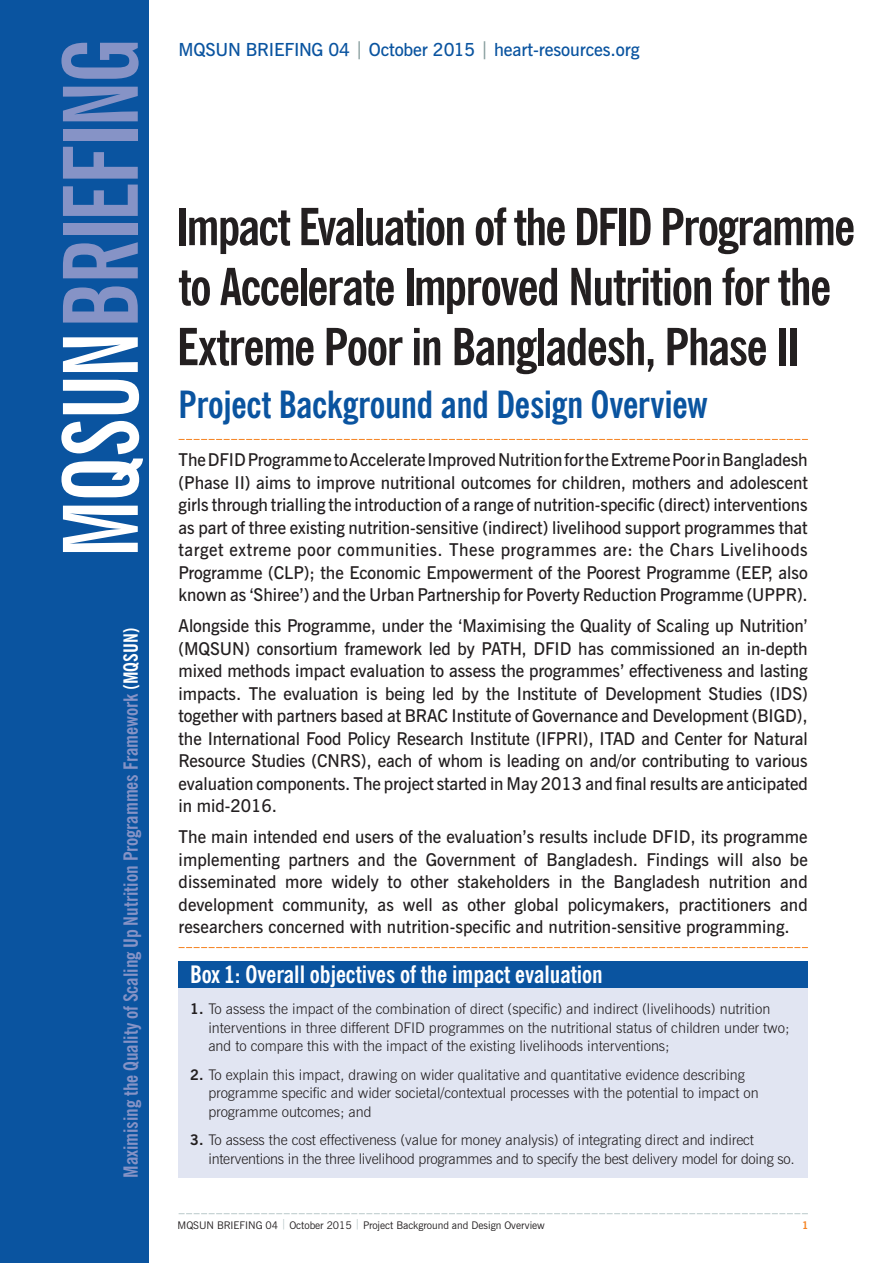
<style>
.page{position:relative;width:893px;height:1263px;background:#fff}
.page>*{position:absolute;margin:0;border:0;box-sizing:border-box;transform-origin:0 0}
.t1{font:700 extra-condensed 103.5px "News Gothic BT";letter-spacing:-.015em;color:#8693c6}
.t2{font:700 condensed 51px/60px "News Gothic BT";letter-spacing:-.03em;color:#231f20}
.t3{font:700 condensed 37.5px "News Gothic BT";letter-spacing:-.01em;color:#0a54a0}
.t4{font:700 condensed 24px "News Gothic BT";color:#fff}
.t5{font:700 condensed 19.5px "News Gothic BT";color:#8693c6}
.t6{font:600 18px "News Gothic BT";letter-spacing:-.005em;color:#0a54a0}
.t7{font:600 17.7px/22.5px "News Gothic BT";letter-spacing:-.005em;color:#231f20;text-align:justify}
.t8{font:300 14.7px/18.8px "News Gothic BT";color:#231f20}
.t9{font:10.5px "News Gothic BT";color:#231f20}
.t10{font:700 10.5px "News Gothic BT";color:#f58220}
.s1{color:#fff}
.s2{color:#859c9c}
.s3{font-weight:700}
.s4{color:#bac9ca}
</style>
<div class="page">
<div style="left:0;top:0;width:148px;height:1263px;background:#0a54a0"></div>
<svg style="left:179px;top:439px;width:629px;height:1px"></svg>
<svg style="left:179px;top:947px;width:629px;height:1px"></svg>
<svg style="left:179px;top:1213px;width:629px;height:1px"></svg>
<div style="left:179px;top:961px;width:629px;height:28px;background:#0a54a0"></div>
<div style="left:179px;top:989px;width:629px;height:189px;background:#e1e5f2"></div>
<h1 class="t1" style="left:38px;top:558px;width:522px;rotate:-90deg"><span class="s1">MQSUN</span>BRIEFING</h1>
<p class="t5" style="left:119px;top:1178px;width:552px;rotate:-90deg">Maximising the Quality of Scaling Up Nutrition Programmes Framework <span class="s1">(MQSUN)</span></p>
<p class="t6" style="left:179px;top:39px;width:462px">MQSUN BRIEFING 04 <span class="s2">|</span> October 2015 <span class="s2">|</span> heart-resources.org</p>
<h2 class="t2" style="left:176px;top:196px;width:681px">Impact Evaluation of the DFID Programme to Accelerate Improved Nutrition for the<br>Extreme Poor in Bangladesh, Phase II</h2>
<h3 class="t3" style="left:179px;top:381px;width:531px">Project Background and Design Overview</h3>
<p class="t7" style="left:179px;top:449px;width:631px">The DFID Programme to Accelerate Improved Nutrition for the Extreme Poor in Bangladesh (Phase II) aims to improve nutritional outcomes for children, mothers and adolescent girls through trialling the introduction of a range of nutrition-specific (direct) interventions as part of three existing nutrition-sensitive (indirect) livelihood support programmes that target extreme poor communities. These programmes are: the Chars Livelihoods Programme (CLP); the Economic Empowerment of the Poorest Programme (EEP, also known as ‘Shiree’) and the Urban Partnership for Poverty Reduction Programme (UPPR).</p>
<p class="t7" style="left:179px;top:615px;width:631px">Alongside this Programme, under the ‘Maximising the Quality of Scaling up Nutrition’ (MQSUN) consortium framework led by PATH, DFID has commissioned an in-depth mixed methods impact evaluation to assess the programmes’ effectiveness and lasting impacts. The evaluation is being led by the Institute of Development Studies (IDS) together with partners based at BRAC Institute of Governance and Development (BIGD), the International Food Policy Research Institute (IFPRI), ITAD and Center for Natural Resource Studies (CNRS), each of whom is leading on and/or contributing to various evaluation components. The project started in May 2013 and final results are anticipated in mid-2016.</p>
<p class="t7" style="left:179px;top:826px;width:631px">The main intended end users of the evaluation’s results include DFID, its programme implementing partners and the Government of Bangladesh. Findings will also be disseminated more widely to other stakeholders in the Bangladesh nutrition and development community, as well as other global policymakers, practitioners and researchers concerned with nutrition-specific and nutrition-sensitive programming.</p>
<h3 class="t4" style="left:190px;top:959px;width:414px">Box 1: Overall objectives of the impact evaluation</h3>
<p class="t8" style="left:208px;top:999px;width:583px;text-indent:-18px"><span class="s3">1.</span> To assess the impact of the combination of direct (specific) and indirect (livelihoods) nutrition interventions in three different DFID programmes on the nutritional status of children under two; and to compare this with the impact of the existing livelihoods interventions;</p>
<p class="t8" style="left:208px;top:1065px;width:552px;text-indent:-18px"><span class="s3">2.</span> To explain this impact, drawing on wider qualitative and quantitative evidence describing programme specific and wider societal/contextual processes with the potential to impact on programme outcomes; and</p>
<p class="t8" style="left:208px;top:1130px;width:588px;text-indent:-18px"><span class="s3">3.</span> To assess the cost effectiveness (value for money analysis) of integrating direct and indirect interventions in the three livelihood programmes and to specify the best delivery model for doing so.</p>
<p class="t9" style="left:178px;top:1219px;width:369px">MQSUN BRIEFING 04 <span class="s4">|</span> October 2015 <span class="s4">|</span> Project Background and Design Overview</p>
<p class="t10" style="left:802px;top:1219px;width:8px">1</p>
</div>
